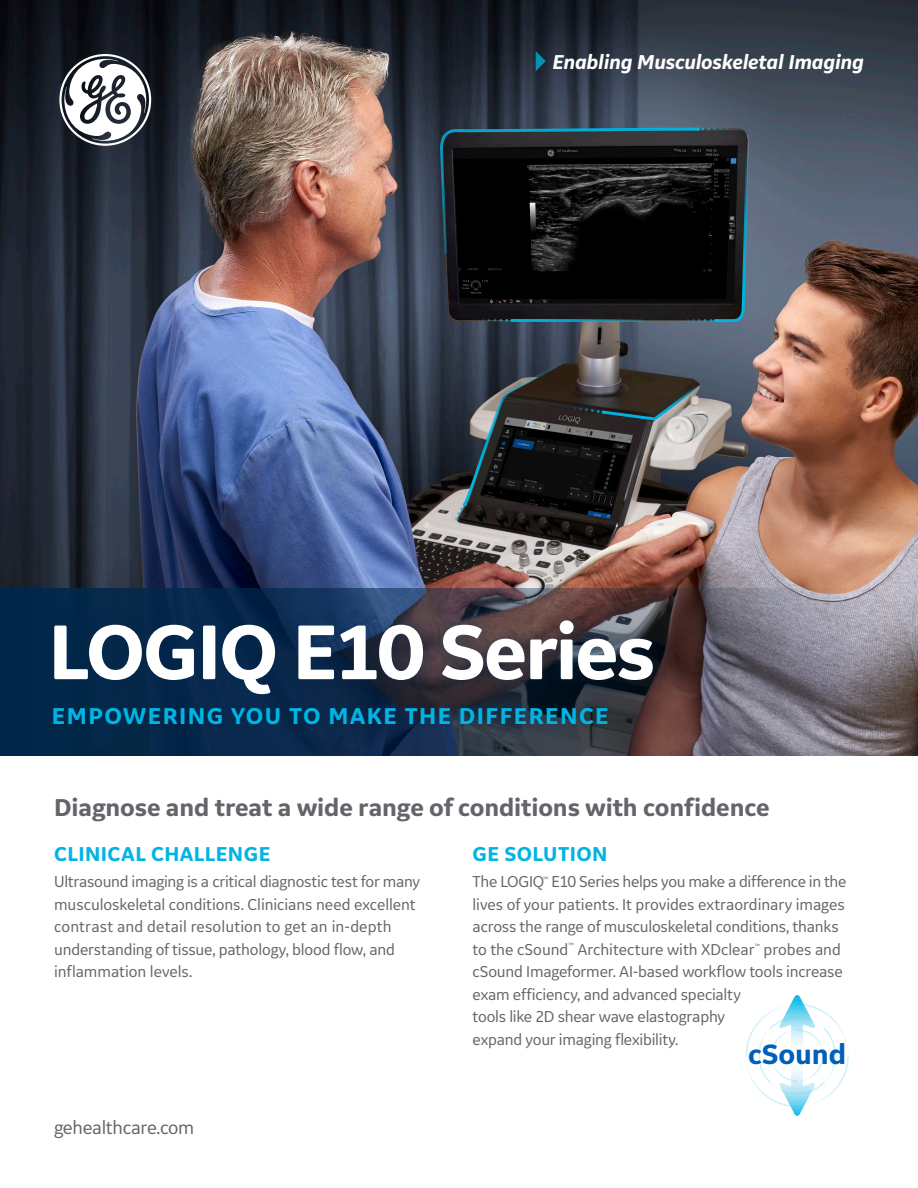
<style>
.page{position:relative;width:918px;height:1188px;background:#fff}
.page>*{position:absolute;margin:0;border:0;box-sizing:border-box;transform-origin:0 0}
.t1{font:700 81px "GE Inspira Sans";letter-spacing:-.03em;color:#fff}
.t2{font:700 29.1px "GE Inspira Sans";letter-spacing:-.005em;color:#005fb9}
.t3{font:700 25.5px "GE Inspira Sans";letter-spacing:-.005em;color:#63656a}
.t4{font:700 24px "GE Inspira Sans";letter-spacing:.06em;color:#00b4e3}
._45pt_45-headline{font:italic 700 21px "GE Inspira Sans";letter-spacing:-.015em;color:#fff}
.t5{font:700 21px "GE Inspira Sans";letter-spacing:.02em;color:#00b4e3}
._18pt_22-cover_URL{font:19.5px "GE Inspira Sans";letter-spacing:-.02em;color:#63656a}
.t6{font:16.5px/22.5px "GE Inspira Sans";letter-spacing:-.01em;color:#63656a}
</style>
<div class="page">
<img style="left:0;top:0;width:918px;height:756px">
<svg style="left:439px;top:125px;width:311px;height:199px;background:#14181b"></svg>
<svg style="left:455px;top:361px;width:247px;height:159px;background:#3f4041"></svg>
<svg style="left:59px;top:54px;width:92px;height:92px"></svg>
<svg style="left:0;top:589px;width:849px;height:167px;background:#464c5e"></svg>
<div style="left:39px;top:606px;width:628px;height:103px;background:#00284c;opacity:.5"></div>
<div style="left:46px;top:699px;width:569px;height:33px;background:#00284c;opacity:.5"></div>
<svg style="left:536px;top:51px;width:10px;height:20px"></svg>
<svg style="left:746px;top:995px;width:103px;height:121px"></svg>
<p class="_45pt_45-headline" style="left:552px;top:49px;width:313px">Enabling Musculoskeletal Imaging</p>
<p class="t1" style="left:48px;top:602px;width:608px">LOGIQ E10 Series</p>
<p class="t4" style="left:52px;top:701px;width:558px">EMPOWERING YOU TO MAKE THE DIFFERENCE</p>
<p class="t3" style="left:54px;top:791px;width:717px">Diagnose and treat a wide range of conditions with confidence</p>
<p class="t5" style="left:54px;top:841px;width:218px">CLINICAL CHALLENGE</p>
<p class="t6" style="left:54px;top:870px;width:368px">Ultrasound imaging is a critical diagnostic test for many musculoskeletal conditions. Clinicians need excellent contrast and detail resolution to get an in-depth understanding of tissue, pathology, blood flow, and inflammation levels.</p>
<p class="t5" style="left:473px;top:841px;width:136px">GE SOLUTION</p>
<p class="t6" style="left:473px;top:870px;width:375px">The LOGIQ<sup>™</sup> E10 Series helps you make a difference in the lives of your patients. It provides extraordinary images across the range of musculoskeletal conditions, thanks to the cSound<sup>™</sup> Architecture with XDclear<sup>™</sup> probes and cSound Imageformer. AI-based workflow tools increase exam efficiency, and advanced specialty<br>tools like 2D shear wave elastography<br>expand your imaging flexibility.</p>
<p class="t2" style="left:748px;top:1036px;width:100px">cSound</p>
<p class="_18pt_22-cover_URL" style="left:54px;top:1115px;width:142px">gehealthcare.com</p>
</div>
